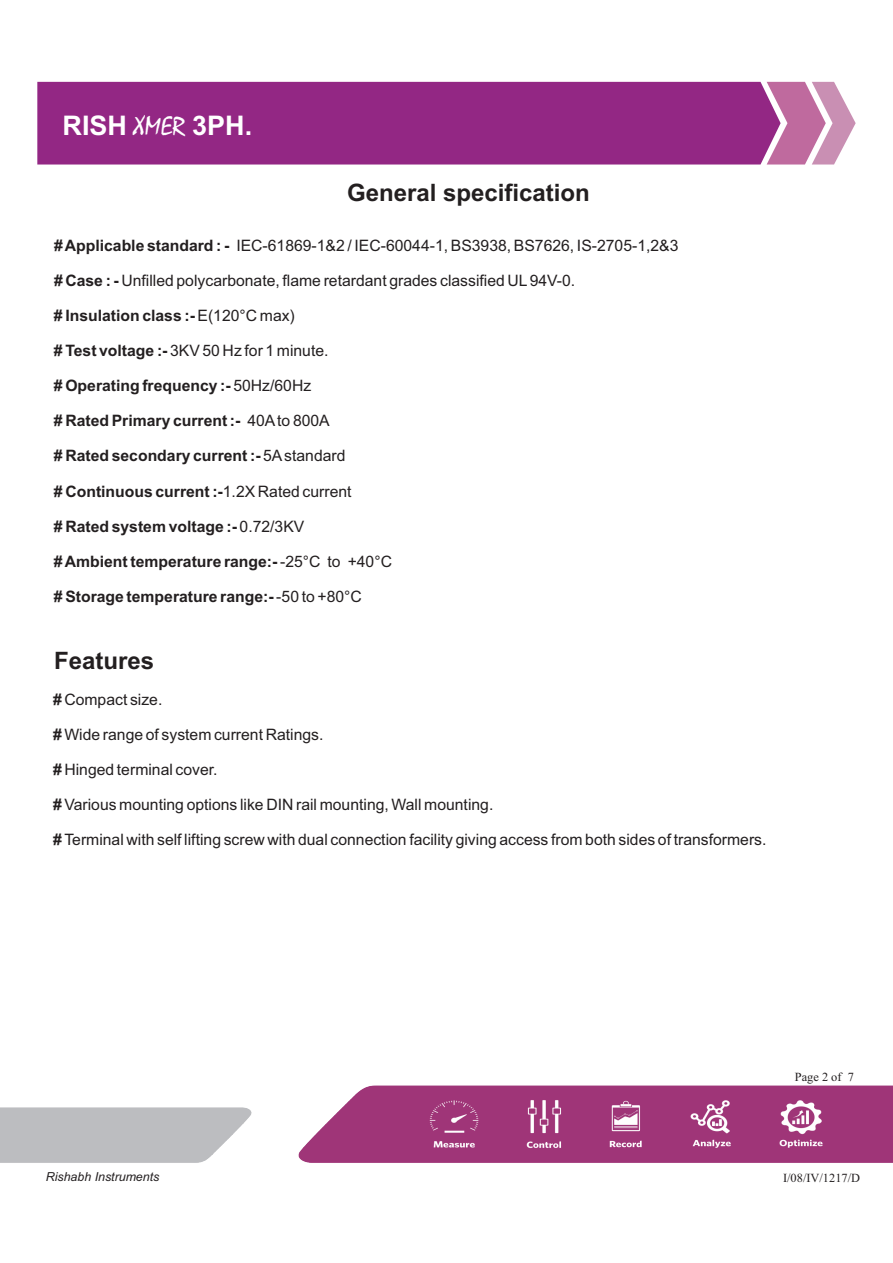
<style>
.page{position:relative;width:893px;height:1263px;background:#fff}
.page>*{position:absolute;margin:0;border:0;box-sizing:border-box;transform-origin:0 0}
.t1{font:700 27px "Arial";color:#fff}
.t2{font:700 24px "Arial";color:#231f20}
.t3{font:15.75px/34.3px "Arial";color:#231f20}
.t4{font:700 15.75px "Arial";color:#231f20}
.t5{font:12.45px "Times New Roman";color:#231f20}
.t6{font:italic 12.45px "Arial";color:#231f20}
.s1{font-family:"Mistral";font-weight:400}
.s2{font-weight:700}
.s3{font-weight:400}
</style>
<div class="page">
<svg style="left:781px;top:82px;width:75px;height:83px"></svg>
<div style="left:37px;top:82px;width:744px;height:83px;background:#932784"></div>
<img style="left:0;top:1085px;width:893px;height:78px">
<h1 class="t1" style="left:63px;top:116px;width:191px">RISH <span class="s1">XMER</span> 3PH.</h1>
<h2 class="t2" style="left:347px;top:183px;width:244px">General specification</h2>
<p class="t3" style="left:54px;top:230px;width:626px"><span class="s2"># Applicable standard : -</span> IEC-61869-1&amp;2 / IEC-60044-1, BS3938, BS7626, IS-2705-1,2&amp;3</p>
<p class="t3" style="left:54px;top:265px;width:523px"><span class="s2"># Case : -</span> Unfilled polycarbonate, flame retardant grades classified UL94V-0. <span class="s2"># Insulation class :-</span> E(120°C max)</p>
<p class="t3" style="left:54px;top:335px;width:276px"><span class="s2"># Test voltage :-</span> 3KV 50 Hz for 1 minute.</p>
<p class="t4" style="left:54px;top:380px;width:259px"># Operating frequency :- <span class="s3">50Hz/60Hz</span></p>
<p class="t4" style="left:54px;top:415px;width:277px"># Rated Primary current :- <span class="s3">40Ato 800A</span></p>
<p class="t4" style="left:54px;top:450px;width:293px"># Rated secondary current :- <span class="s3">5Astandard</span></p>
<p class="t4" style="left:54px;top:485px;width:299px"># Continuous current :-<span class="s3">1.2X Rated current</span></p>
<p class="t4" style="left:54px;top:520px;width:252px"># Rated system voltage :- <span class="s3">0.72/3KV</span></p>
<p class="t4" style="left:54px;top:556px;width:340px"># Ambient temperature range:- <span class="s3">-25°C to +40°C</span></p>
<p class="t4" style="left:54px;top:591px;width:309px"># Storage temperature range:- <span class="s3">-50 to +80°C</span></p>
<h2 class="t2" style="left:54px;top:651px;width:102px">Features</h2>
<p class="t3" style="left:53px;top:683px;width:111px"><span class="s2">#</span> Compact size.</p>
<p class="t3" style="left:53px;top:718px;width:272px"><span class="s2">#</span> Wide range of system current Ratings.</p>
<p class="t3" style="left:53px;top:754px;width:166px"><span class="s2">#</span> Hinged terminal cover.</p>
<p class="t3" style="left:53px;top:789px;width:442px"><span class="s2">#</span> Various mounting options like DIN rail mounting, Wall mounting.</p>
<p class="t3" style="left:53px;top:824px;width:715px"><span class="s2">#</span> Terminal with self lifting screw with dual connection facility giving access from both sides of transformers.</p>
<p class="t6" style="left:46px;top:1172px;width:115px">Rishabh Instruments</p>
<p class="t5" style="left:795px;top:1072px;width:61px">Page 2 of 7</p>
<p class="t5" style="left:783px;top:1173px;width:79px">I/08/IV/1217/D</p>
</div>
